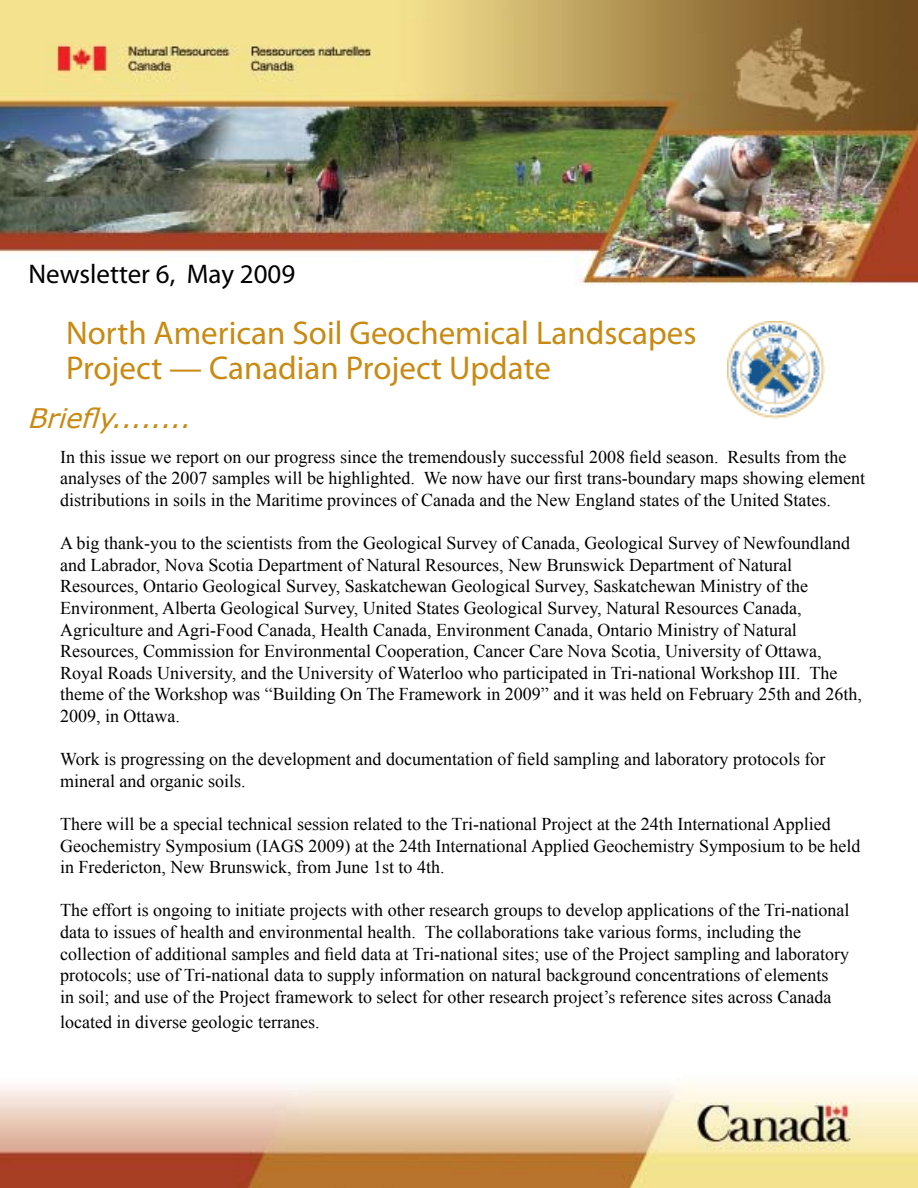
<style>
.page{position:relative;width:918px;height:1188px;background:#fff}
.page>*{position:absolute;margin:0;border:0;box-sizing:border-box;transform-origin:0 0}
.t1{font:33px/34.5px "Myriad Pro";color:#c88a12}
.t2{font:27px "Myriad Pro";color:#000}
.t3{font:italic 27px "Verdana";color:#c88a12}
.t4{font:18px/21.6px "Times New Roman";color:#000}
</style>
<div class="page">
<img style="left:1px;top:1px;width:916px;height:1186px">
<img style="left:727px;top:321px;width:98px;height:97px">
<h2 class="t2" style="left:28px;top:257px;width:268px">Newsletter 6, May 2009</h2>
<h1 class="t1" style="left:66px;top:315px;width:632px">North American Soil Geochemical Landscapes<br>Project — Canadian Project Update</h1>
<h2 class="t3" style="left:27px;top:401px;width:173px">Briefly........</h2>
<p class="t4" style="left:60px;top:446px;width:807px">In this issue we report on our progress since the tremendously successful 2008 field season. Results from the analyses of the 2007 samples will be highlighted. We now have our first trans-boundary maps showing element distributions in soils in the Maritime provinces of Canada and the New England states of the United States.</p>
<p class="t4" style="left:60px;top:532px;width:803px">A big thank-you to the scientists from the Geological Survey of Canada, Geological Survey of Newfoundland and Labrador, Nova Scotia Department of Natural Resources, New Brunswick Department of Natural Resources, Ontario Geological Survey, Saskatchewan Geological Survey, Saskatchewan Ministry of the Environment, Alberta Geological Survey, United States Geological Survey, Natural Resources Canada, Agriculture and Agri-Food Canada, Health Canada, Environment Canada, Ontario Ministry of Natural Resources, Commission for Environmental Cooperation, Cancer Care Nova Scotia, University of Ottawa, Royal Roads University, and the University of Waterloo who participated in Tri-national Workshop III. The theme of the Workshop was “Building On The Framework in 2009” and it was held on February 25th and 26th, 2009, in Ottawa.</p>
<p class="t4" style="left:60px;top:748px;width:767px">Work is progressing on the development and documentation of field sampling and laboratory protocols for mineral and organic soils.</p>
<p class="t4" style="left:60px;top:813px;width:802px">There will be a special technical session related to the Tri-national Project at the 24th International Applied<br>Geochemistry Symposium (IAGS 2009) at the 24th International Applied Geochemistry Symposium to be held in Fredericton, New Brunswick, from June 1st to 4th.</p>
<p class="t4" style="left:60px;top:899px;width:791px">The effort is ongoing to initiate projects with other research groups to develop applications of the Tri-national data to issues of health and environmental health. The collaborations take various forms, including the collection of additional samples and field data at Tri-national sites; use of the Project sampling and laboratory protocols; use of Tri-national data to supply information on natural background concentrations of elements<br>in soil; and use of the Project framework to select for other research project’s reference sites across Canada</p>
<p class="t4" style="left:60px;top:1011px;width:261px">located in diverse geologic terranes.</p>
</div>
